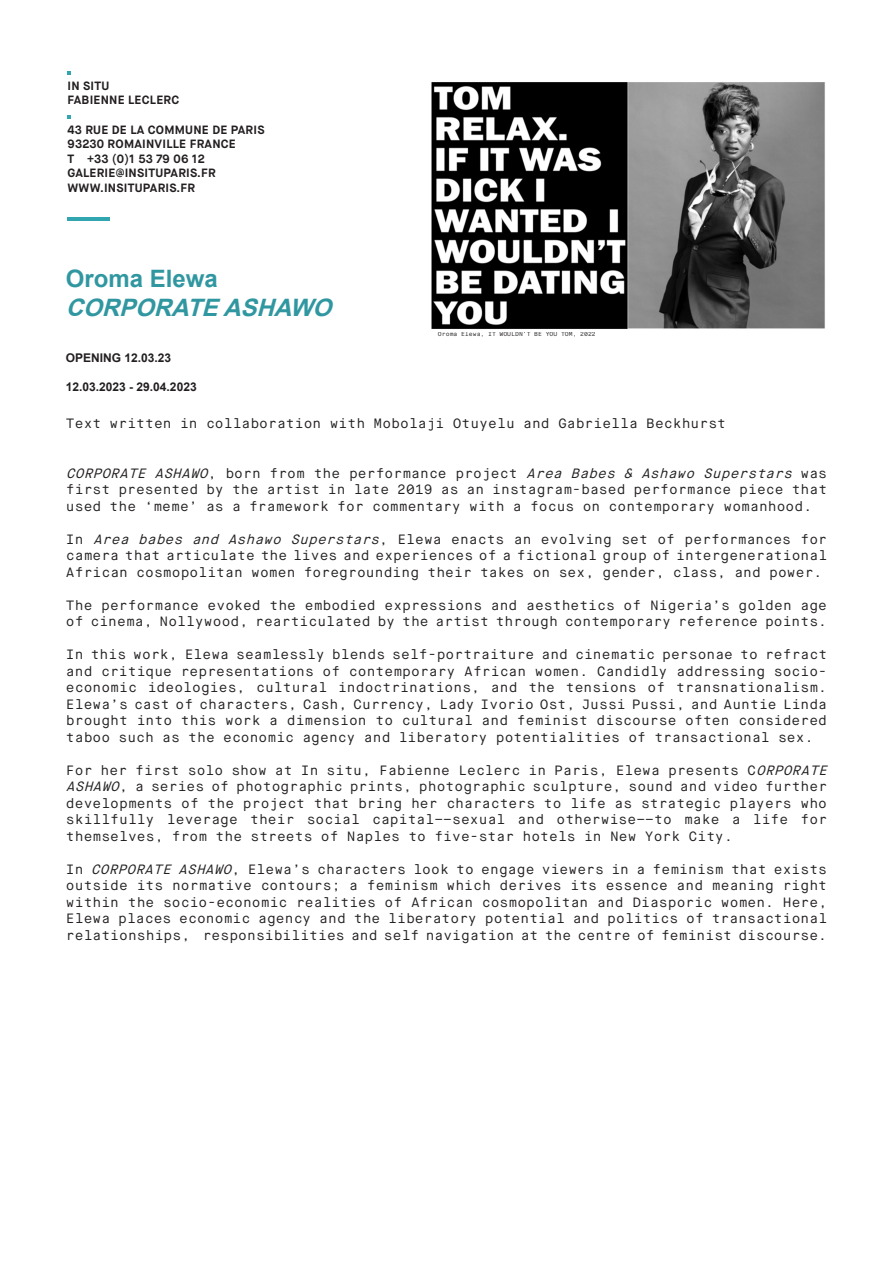
<style>
.page{position:relative;width:893px;height:1263px;background:#fff}
.page>*{position:absolute;margin:0;border:0;box-sizing:border-box;transform-origin:0 0}
.t1{font:italic 700 24px "Arial";color:#3097a1}
.t2{font:700 24px "Arial";color:#3097a1}
.t3{font:13.5px/16.5px "Maison Neue Mono";letter-spacing:.01em;color:#231f20;text-align:justify}
.t4{font:700 12px/14.5px "Maison Neue";letter-spacing:.02em;color:#231f20}
.t5{font:700 12px "Arial";color:#231f20}
.t6{font:6px "Maison Neue Mono";color:#231f20}
.s1{font-style:italic}
</style>
<div class="page">
<svg style="left:68px;top:71px;width:3px;height:4px"></svg>
<svg style="left:68px;top:115px;width:3px;height:4px"></svg>
<hr style="left:68px;top:217px;width:42px;height:4px;background:#31a6b0">
<img style="left:431px;top:82px;width:394px;height:247px">
<p class="t4" style="left:68px;top:78px;width:113px">IN SITU<br>FABIENNE LECLERC</p>
<p class="t4" style="left:68px;top:122px;width:199px">43 RUE DE LA COMMUNE DE PARIS<br>93230 ROMAINVILLE FRANCE<br>T +33 (0)1 53 79 06 12<br>GALERIE@INSITUPARIS.FR<br>WWW.INSITUPARIS.FR</p>
<p class="t2" style="left:66px;top:263px;width:154px">Oroma Elewa</p>
<p class="t1" style="left:66px;top:292px;width:276px">CORPORATEASHAWO</p>
<p class="t5" style="left:66px;top:350px;width:107px">OPENING 12.03.23</p>
<p class="t5" style="left:66px;top:379px;width:132px">12.03.2023 - 29.04.2023</p>
<p class="t3" style="left:66px;top:415px;width:662px">Text written in collaboration with Mobolaji Otuyelu and Gabriella Beckhurst</p>
<p class="t3" style="left:66px;top:465px;width:763px"><span class="s1">CORPORATE ASHAWO</span>, b o r n f r o m t h e p e r f o r m a n c e p r o j e c t <span class="s1">Area Babes &amp; Ashawo Superstars</span> w a s first presented by the artist in late 2019 as an instagram-based performance piece that used the ‘meme’ as a framework for commentary with a focus on contemporary womanhood.</p>
<p class="t3" style="left:66px;top:531px;width:763px">In <span class="s1">Area babes and Ashawo Superstars</span>, Elewa enacts an evolving set of performances for camera that articulate the lives and experiences of a fictional group of intergenerational African cosmopolitan women foregrounding their takes on sex, gender, class, and power.</p>
<p class="t3" style="left:66px;top:597px;width:763px">The performance evoked the embodied expressions and aesthetics of Nigeria’s golden age of cinema, Nollywood, rearticulated by the artist through contemporary reference points.</p>
<p class="t3" style="left:66px;top:646px;width:763px">In this work, Elewa seamlessly blends self-portraiture and cinematic personae to refract and critique representations of contemporary African women. Candidly addressing socio&shy;economic ideologies, cultural indoctrinations, and the tensions of transnationalism.<br>Elewa’s cast of characters, Cash, Currency, Lady Ivorio Ost, Jussi Pussi, and Auntie Linda brought into this work a dimension to cultural and feminist discourse often considered taboo such as the economic agency and liberatory potentialities of transactional sex.</p>
<p class="t3" style="left:66px;top:762px;width:767px;text-align:left">For her first solo show at In situ, Fabienne Leclerc in Paris, Elewa presents C<span class="s1">ORPORATE ASHAWO</span>, a series of photographic prints, photographic sculpture, sound and video further developments of the project that bring her characters to life as strategic players who skillfully leverage their social capital––sexual and otherwise––to make a life for themselves, from the streets of Naples to five-star hotels in New York City.</p>
<p class="t3" style="left:66px;top:861px;width:763px">In <span class="s1">CORPORATE ASHAWO</span>, Elewa’s characters look to engage viewers in a feminism that exists outside its normative contours; a feminism which derives its essence and meaning right within the socio-economic realities of African cosmopolitan and Diasporic women. Here, Elewa places economic agency and the liberatory potential and politics of transactional relationships, responsibilities and self navigation at the centre of feminist discourse.</p>
<p class="t6" style="left:438px;top:330px;width:159px">Oroma Elewa, IT WOULDN’T BE YOU TOM, 2022</p>
</div>
